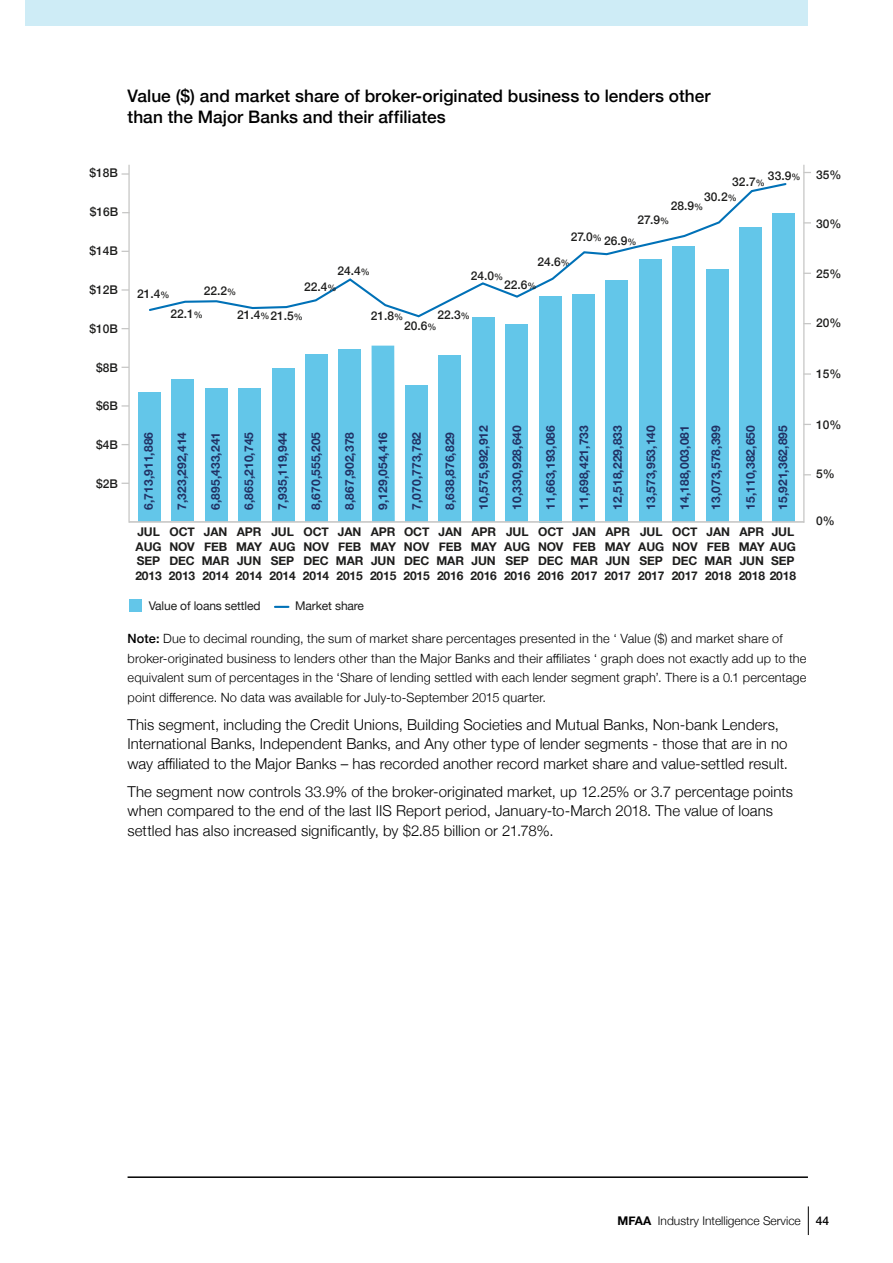
<style>
.page{position:relative;width:893px;height:1263px;background:#fff}
.page>*{position:absolute;margin:0;border:0;box-sizing:border-box;transform-origin:0 0}
.t1{font:500 17.25px/21px "Helvetica Neue";letter-spacing:.005em;color:#000}
.t2{font:300 15px/19.5px "Helvetica Neue";letter-spacing:.005em;color:#000}
.t3{font:300 12.75px/19.5px "Helvetica Neue";letter-spacing:.015em;color:#000}
.t4{font:700 12px "Helvetica Neue";letter-spacing:.01em;color:#213164}
.t5{font:700 12px/14.4px "Helvetica Neue";letter-spacing:-.01em;color:#1d1d1c}
.t6{font:500 12px "Helvetica Neue";color:#1d1d1c}
.t7{font:300 12px "Helvetica Neue";color:#000}
.t8{font:12px "Helvetica Neue";letter-spacing:-.01em;color:#1d1d1c}
.s1{font-size:9px}
.s2{font-weight:500}
.s3{font-weight:700}
</style>
<div class="page">
<svg style="left:808px;top:1206px;width:1px;height:29px"></svg>
<hr style="left:128px;top:1176px;width:680px;height:2px;background:#000">
<div style="left:26px;top:0;width:782px;height:26px;background:#ceecf6"></div>
<svg style="left:122px;top:173px;width:6px;height:2px"></svg>
<svg style="left:122px;top:289px;width:6px;height:2px"></svg>
<hr style="left:128px;top:165px;width:2px;height:358px;background:#c7c7c6">
<svg style="left:804px;top:373px;width:7px;height:2px"></svg>
<svg style="left:804px;top:222px;width:7px;height:2px"></svg>
<hr style="left:803px;top:165px;width:1px;height:358px;background:#c7c7c6">
<div style="left:129px;top:599px;width:13px;height:13px;background:#63c6e9"></div>
<svg style="left:122px;top:405px;width:6px;height:2px"></svg>
<div style="left:138px;top:392px;width:23px;height:129px;background:#63c6e9"></div>
<div style="left:171px;top:380px;width:23px;height:141px;background:#63c6e9"></div>
<div style="left:205px;top:388px;width:23px;height:134px;background:#63c6e9"></div>
<div style="left:238px;top:388px;width:23px;height:134px;background:#63c6e9"></div>
<div style="left:272px;top:368px;width:22px;height:154px;background:#63c6e9"></div>
<div style="left:305px;top:355px;width:23px;height:167px;background:#63c6e9"></div>
<div style="left:338px;top:350px;width:23px;height:172px;background:#63c6e9"></div>
<div style="left:372px;top:346px;width:23px;height:175px;background:#63c6e9"></div>
<div style="left:405px;top:385px;width:23px;height:137px;background:#63c6e9"></div>
<div style="left:439px;top:355px;width:22px;height:167px;background:#63c6e9"></div>
<div style="left:472px;top:318px;width:23px;height:204px;background:#63c6e9"></div>
<div style="left:505px;top:324px;width:23px;height:198px;background:#63c6e9"></div>
<div style="left:539px;top:296px;width:22px;height:226px;background:#63c6e9"></div>
<div style="left:572px;top:295px;width:23px;height:227px;background:#63c6e9"></div>
<div style="left:605px;top:280px;width:23px;height:242px;background:#63c6e9"></div>
<div style="left:739px;top:228px;width:23px;height:294px;background:#63c6e9"></div>
<div style="left:772px;top:213px;width:23px;height:309px;background:#63c6e9"></div>
<div style="left:672px;top:246px;width:23px;height:276px;background:#63c6e9"></div>
<div style="left:639px;top:259px;width:23px;height:263px;background:#63c6e9"></div>
<svg style="left:275px;top:606px;width:13px;height:2px"></svg>
<svg style="left:149px;top:183px;width:638px;height:135px"></svg>
<div style="left:706px;top:269px;width:22px;height:253px;background:#63c6e9"></div>
<hr style="left:129px;top:521px;width:675px;height:2px;background:#c7c7c6">
<p class="t1" style="left:128px;top:84px;width:584px">Value ($) and market share of broker-originated business to lenders other than the Major Banks and their affiliates</p>
<p class="t6" style="left:89px;top:163px;width:30px">$18B</p>
<p class="t6" style="left:90px;top:202px;width:30px">$16B</p>
<p class="t6" style="left:768px;top:166px;width:34px">33.9<span class="s1">%</span></p>
<p class="t6" style="left:732px;top:172px;width:34px">32.7<span class="s1">%</span></p>
<p class="t6" style="left:704px;top:187px;width:34px">30.2<span class="s1">%</span></p>
<p class="t6" style="left:671px;top:196px;width:34px">28.9<span class="s1">%</span></p>
<p class="t6" style="left:638px;top:210px;width:33px">27.9<span class="s1">%</span></p>
<p class="t6" style="left:816px;top:165px;width:27px">35%</p>
<p class="t6" style="left:816px;top:214px;width:27px">30%</p>
<p class="t6" style="left:89px;top:241px;width:30px">$14B</p>
<p class="t6" style="left:89px;top:280px;width:30px">$12B</p>
<p class="t6" style="left:137px;top:284px;width:34px">21.4<span class="s1">%</span></p>
<p class="t6" style="left:204px;top:281px;width:34px">22.2<span class="s1">%</span></p>
<p class="t6" style="left:571px;top:227px;width:33px">27.0<span class="s1">%</span></p>
<p class="t6" style="left:604px;top:231px;width:34px">26.9<span class="s1">%</span></p>
<p class="t6" style="left:537px;top:252px;width:34px">24.6<span class="s1">%</span></p>
<p class="t6" style="left:337px;top:261px;width:34px">24.4<span class="s1">%</span></p>
<p class="t6" style="left:471px;top:266px;width:34px">24.0<span class="s1">%</span></p>
<p class="t6" style="left:304px;top:277px;width:34px">22.4<span class="s1">%</span></p>
<p class="t6" style="left:504px;top:275px;width:34px">22.6<span class="s1">%</span></p>
<p class="t6" style="left:816px;top:264px;width:27px">25%</p>
<p class="t6" style="left:89px;top:319px;width:30px">$10B</p>
<p class="t6" style="left:171px;top:304px;width:34px">22.1<span class="s1">%</span></p>
<p class="t6" style="left:237px;top:305px;width:67px">21.4<span class="s1">%</span>21.5<span class="s1">%</span></p>
<p class="t6" style="left:437px;top:305px;width:34px">22.3<span class="s1">%</span></p>
<p class="t6" style="left:371px;top:306px;width:34px">21.8<span class="s1">%</span></p>
<p class="t6" style="left:404px;top:316px;width:34px">20.6<span class="s1">%</span></p>
<p class="t6" style="left:816px;top:313px;width:27px">20%</p>
<p class="t6" style="left:96px;top:358px;width:23px">$8B</p>
<p class="t6" style="left:96px;top:396px;width:23px">$6B</p>
<p class="t6" style="left:96px;top:435px;width:23px">$4B</p>
<p class="t6" style="left:96px;top:474px;width:23px">$2B</p>
<p class="t4" style="left:139px;top:510px;width:80px;rotate:-90deg">6,713,911,886</p>
<p class="t4" style="left:173px;top:510px;width:80px;rotate:-90deg">7,323,292,414</p>
<p class="t4" style="left:206px;top:510px;width:80px;rotate:-90deg">6,895,433,241</p>
<p class="t4" style="left:240px;top:510px;width:80px;rotate:-90deg">6,865,210,745</p>
<p class="t4" style="left:273px;top:510px;width:80px;rotate:-90deg">7,935,119,944</p>
<p class="t4" style="left:307px;top:510px;width:80px;rotate:-90deg">8,670,555,205</p>
<p class="t4" style="left:340px;top:510px;width:80px;rotate:-90deg">8,867,902,378</p>
<p class="t4" style="left:374px;top:510px;width:80px;rotate:-90deg">9,129,054,416</p>
<p class="t4" style="left:407px;top:510px;width:80px;rotate:-90deg">7,070,773,782</p>
<p class="t4" style="left:441px;top:510px;width:80px;rotate:-90deg">8,638,876,829</p>
<p class="t4" style="left:474px;top:510px;width:86px;rotate:-90deg">10,575,992,912</p>
<p class="t4" style="left:508px;top:510px;width:86px;rotate:-90deg">10,330,928,640</p>
<p class="t4" style="left:541px;top:510px;width:86px;rotate:-90deg">11,663,193,086</p>
<p class="t4" style="left:575px;top:510px;width:86px;rotate:-90deg">11,698,421,733</p>
<p class="t4" style="left:608px;top:510px;width:86px;rotate:-90deg">12,518,229,833</p>
<p class="t4" style="left:642px;top:510px;width:86px;rotate:-90deg">13,573,953,140</p>
<p class="t4" style="left:675px;top:510px;width:86px;rotate:-90deg">14,188,003,081</p>
<p class="t4" style="left:707px;top:510px;width:86px;rotate:-90deg">13,073,578,399</p>
<p class="t4" style="left:741px;top:510px;width:86px;rotate:-90deg">15,110,382,650</p>
<p class="t4" style="left:774px;top:510px;width:86px;rotate:-90deg">15,921,362,895</p>
<p class="t5" style="left:169px;top:525px;width:28px;text-align:justify">OCT NOV DEC 2013</p>
<p class="t5" style="left:303px;top:525px;width:28px;text-align:justify">OCT NOV DEC 2014</p>
<p class="t5" style="left:336px;top:525px;width:29px">JAN<br>FEB<br>MAR<br>2015</p>
<p class="t5" style="left:370px;top:525px;width:28px;text-align:justify">APR MAY JUN 2015</p>
<p class="t5" style="left:404px;top:525px;width:28px;text-align:justify">OCT NOV DEC 2015</p>
<p class="t5" style="left:504px;top:525px;width:28px">JUL<br>AUG<br>SEP<br>2016</p>
<p class="t5" style="left:538px;top:525px;width:28px;text-align:justify">OCT NOV DEC 2016</p>
<p class="t5" style="left:672px;top:525px;width:28px;text-align:justify">OCT NOV DEC 2017</p>
<p class="t5" style="left:135px;top:525px;width:28px">JUL<br>AUG<br>SEP<br>2013</p>
<p class="t5" style="left:638px;top:525px;width:28px">JUL<br>AUG<br>SEP<br>2017</p>
<p class="t5" style="left:739px;top:525px;width:59px;text-align:right">JUL<br>MAY AUG<br>SEP<br>2018 2018</p>
<p class="t5" style="left:202px;top:525px;width:29px">JAN<br>FEB<br>MAR<br>2014</p>
<p class="t5" style="left:236px;top:525px;width:28px;text-align:justify">APR MAY JUN 2014</p>
<p class="t5" style="left:269px;top:525px;width:28px">JUL<br>AUG<br>SEP<br>2014</p>
<p class="t5" style="left:739px;top:525px;width:26px">APR</p>
<p class="t5" style="left:740px;top:554px;width:26px">JUN</p>
<p class="t5" style="left:436px;top:525px;width:29px">JAN<br>FEB<br>MAR<br>2016</p>
<p class="t5" style="left:471px;top:525px;width:28px;text-align:justify">APR MAY JUN 2016</p>
<p class="t5" style="left:570px;top:525px;width:29px">JAN<br>FEB<br>MAR<br>2017</p>
<p class="t5" style="left:705px;top:525px;width:29px">JAN<br>FEB<br>MAR<br>2018</p>
<p class="t5" style="left:605px;top:525px;width:28px;text-align:justify">APR MAY JUN 2017</p>
<p class="t8" style="left:149px;top:597px;width:113px">Value of loans settled</p>
<p class="t8" style="left:295px;top:597px;width:70px">Market share</p>
<p class="t3" style="left:128px;top:628px;width:680px"><span class="s2">Note:</span> Due to decimal rounding, the sum of market share percentages presented in the ‘ Value ($) and market share of broker-originated business to lenders other than the Major Banks and their affiliates ‘ graph does not exactly add up to the equivalent sum of percentages in the ‘Share of lending settled with each lender segment graph’. There is a 0.1 percentage point difference. No data was available for July-to-September 2015 quarter.</p>
<p class="t2" style="left:128px;top:713px;width:662px">This segment, including the Credit Unions, Building Societies and Mutual Banks, Non-bank Lenders,<br>International Banks, Independent Banks, and Any other type of lender segments - those that are in no way affiliated to the Major Banks – has recorded another record market share and value-settled result.</p>
<p class="t2" style="left:128px;top:780px;width:667px">The segment now controls 33.9% of the broker-originated market, up 12.25% or 3.7 percentage points when compared to the end of the last IIS Report period, January-to-March 2018. The value of loans settled has also increased significantly, by $2.85 billion or 21.78%.</p>
<p class="t6" style="left:816px;top:364px;width:27px">15%</p>
<p class="t6" style="left:816px;top:415px;width:27px">10%</p>
<p class="t6" style="left:816px;top:464px;width:20px">5%</p>
<p class="t6" style="left:816px;top:511px;width:20px">0%</p>
<p class="t7" style="left:617px;top:1211px;width:213px"><span class="s3">MFAA</span> Industry Intelligence Service <span class="s2">44</span></p>
</div>
